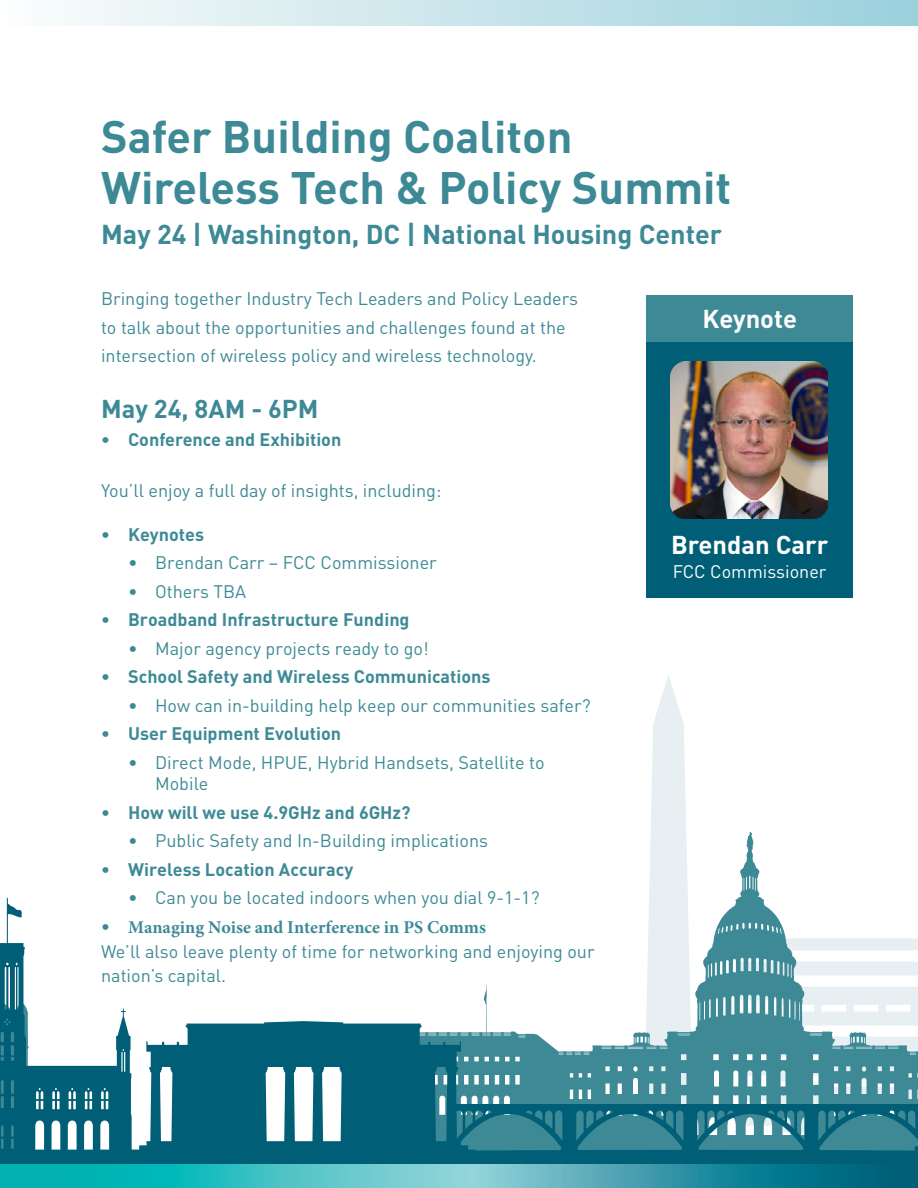
<style>
.page{position:relative;width:918px;height:1188px;background:#fff}
.page>*{position:absolute;margin:0;border:0;box-sizing:border-box;transform-origin:0 0}
.t1{font:700 45px/51px "DIN Pro";color:#3d8a96}
.t2{font:700 27px "DIN Pro";color:#3d8a96}
.t3{font:700 25.5px "DIN Pro";color:#fff}
.t4{font:700 25.5px "DIN Pro";color:#3d8a96}
.t5{font:18px/28.5px "DIN Pro";color:#3d8a96}
.t6{font:700 18px "DIN Pro";color:#3d8a96}
.t7{font:700 18px "Minion Pro";color:#3d8a96}
.t8{font:18px "DIN Pro";color:#fff}
.s1{font-family:"DIN Pro"}
</style>
<div class="page">
<svg style="left:651px;top:675px;width:35px;height:157px"></svg>
<svg style="left:649px;top:832px;width:113px;height:66px"></svg>
<svg style="left:0;top:898px;width:918px;height:267px"></svg>
<img style="left:0;top:1165px;width:918px;height:23px">
<div style="left:646px;top:295px;width:206px;height:65px;background:#3d8a96"></div>
<div style="left:0;top:0;width:918px;height:25px;background:linear-gradient(to right,#fcfcfc,#9ad0dc)"></div>
<div style="left:646px;top:342px;width:206px;height:255px;background:#005f77"></div>
<img style="left:671px;top:362px;width:157px;height:156px">
<h1 class="t1" style="left:101px;top:109px;width:632px">Safer Building Coaliton<br>Wireless Tech &amp; Policy Summit</h1>
<h2 class="t2" style="left:101px;top:216px;width:623px">May 24 | Washington, DC | National Housing Center</h2>
<p class="t5" style="left:101px;top:283px;width:478px">Bringing together Industry Tech Leaders and Policy Leaders to talk about the opportunities and challenges found at the intersection of wireless policy and wireless technology.</p>
<h3 class="t4" style="left:101px;top:391px;width:219px">May 24, 8AM - 6PM</h3>
<p class="t6" style="left:101px;top:428px;width:242px">• Conference and Exhibition</p>
<p class="t5" style="left:101px;top:475px;width:342px">You’ll enjoy a full day of insights, including:</p>
<p class="t6" style="left:101px;top:522px;width:105px">• Keynotes</p>
<p class="t5" style="left:128px;top:547px;width:310px">• Brendan Carr – FCC Commissioner</p>
<p class="t5" style="left:128px;top:575px;width:120px">• Others TBA</p>
<p class="t6" style="left:101px;top:608px;width:310px">• Broadband Infrastructure Funding</p>
<p class="t5" style="left:128px;top:632px;width:302px">• Major agency projects ready to go!</p>
<p class="t6" style="left:101px;top:665px;width:391px">• School Safety and Wireless Communications</p>
<p class="t5" style="left:128px;top:689px;width:464px">• How can in-building help keep our communities safer?</p>
<p class="t6" style="left:101px;top:722px;width:242px">• User Equipment Evolution</p>
<p class="t5" style="left:155px;top:750px;width:391px;line-height:21.6px;text-indent:-27px">• Direct Mode, HPUE, Hybrid Handsets, Satellite to<br>Mobile</p>
<p class="t6" style="left:101px;top:800px;width:311px">• How will we use 4.9GHz and 6GHz?</p>
<p class="t5" style="left:128px;top:825px;width:361px">• Public Safety and In-Building implications</p>
<p class="t6" style="left:101px;top:857px;width:254px">• Wireless Location Accuracy</p>
<p class="t5" style="left:128px;top:882px;width:413px">• Can you be located indoors when you dial 9-1-1?</p>
<p class="t7" style="left:101px;top:914px;width:386px"><span class="s1">•</span> Managing Noise and Interference in PS Comms</p>
<p class="t5" style="left:101px;top:937px;width:495px;line-height:24px">We’ll also leave plenty of time for networking and enjoying our nation’s capital.</p>
<h3 class="t3" style="left:702px;top:302px;width:96px">Keynote</h3>
<h3 class="t3" style="left:671px;top:527px;width:159px">Brendan Carr</h3>
<p class="t8" style="left:673px;top:557px;width:155px">FCC Commissioner</p>
</div>
